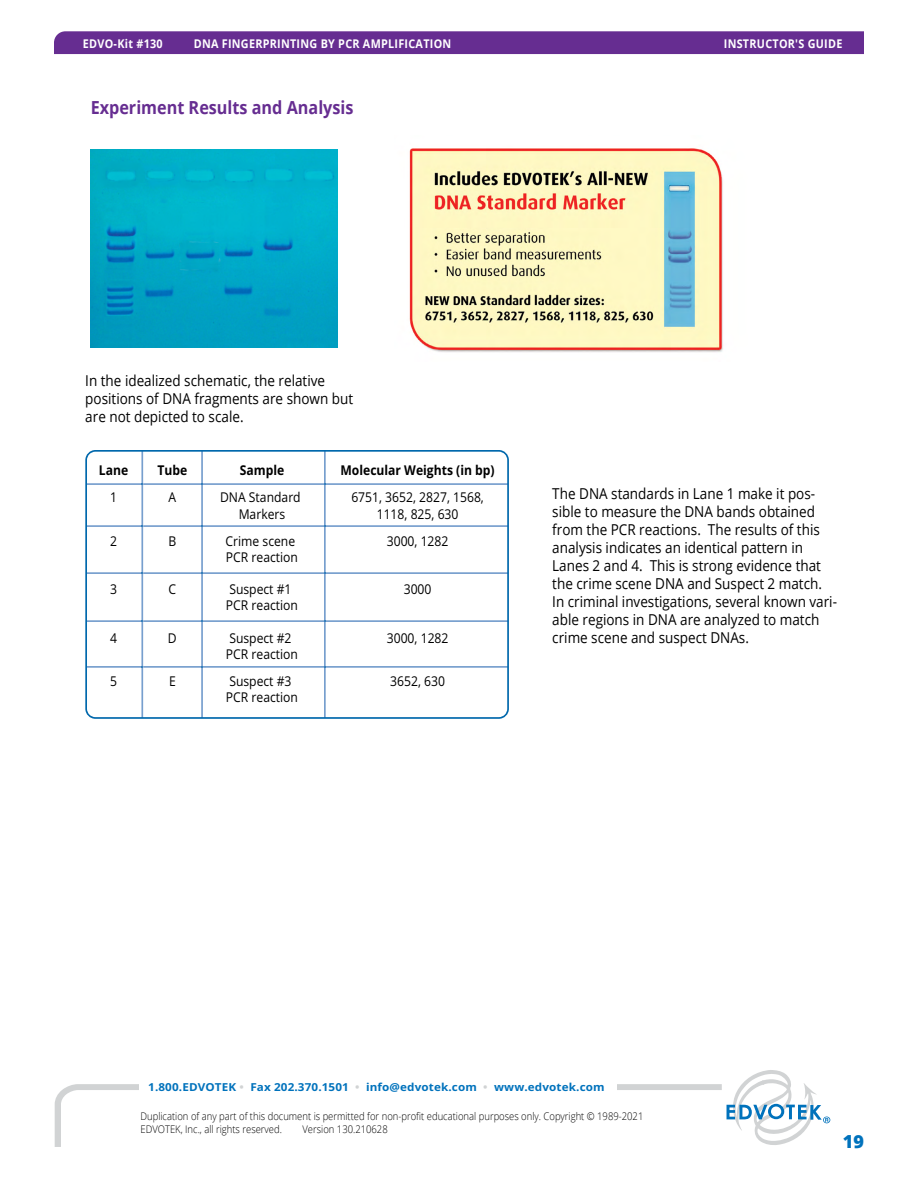
<style>
.page{position:relative;width:918px;height:1188px;background:#fff}
.page>*{position:absolute;margin:0;border:0;box-sizing:border-box;transform-origin:0 0}
.t1{font:700 18px "Open Sans";color:#662d91;scale:.9 1}
.t2{font:800 18px "Open Sans";color:#0072bc}
.t3{font:15px/18px "Open Sans";color:#000;scale:.9 1}
.t4{font:13.5px "Open Sans";color:#000;scale:.9 1}
.t5{font:700 13.5px "Open Sans";color:#000;scale:.9 1}
.t6{font:700 12px "Open Sans";letter-spacing:.025em;color:#fff;scale:.9 1}
.t7{font:700 10.95px "Open Sans";letter-spacing:.01em;color:#0072bc;scale:1.06 1}
.t8{font:300 10.5px/12.6px "Open Sans";color:#000;scale:.9 1}
.s1{color:#d1d3d4}
</style>
<div class="page">
<img style="left:409px;top:148px;width:314px;height:205px">
<img style="left:91px;top:149px;width:247px;height:199px">
<svg style="left:85px;top:450px;width:424px;height:269px"></svg>
<svg style="left:55px;top:1084px;width:672px;height:63px"></svg>
<div style="left:139px;top:1076px;width:478px;height:22px;background:#fff"></div>
<svg style="left:727px;top:1070px;width:103px;height:75px"></svg>
<div style="left:221px;top:1136px;width:506px;height:25px;background:#fff"></div>
<div style="left:54px;top:31px;width:810px;height:23px;background:#662d91"></div>
<p class="t6" style="left:83px;top:35px;width:90px">EDVO-Kit #130</p>
<p class="t6" style="left:194px;top:35px;width:288px">DNA FINGERPRINTING BY PCR AMPLIFICATION</p>
<p class="t6" style="left:724px;top:35px;width:133px">INSTRUCTOR'S GUIDE</p>
<p class="t1" style="left:91px;top:94px;width:294px">Experiment Results and Analysis</p>
<p class="t3" style="left:85px;top:371px;width:299px">In the idealized schematic, the relative positions of DNA fragments are shown but are not depicted to scale.</p>
<p class="t5" style="left:99px;top:461px;width:34px">Lane</p>
<p class="t5" style="left:157px;top:461px;width:35px">Tube</p>
<p class="t5" style="left:240px;top:461px;width:51px">Sample</p>
<p class="t5" style="left:341px;top:461px;width:173px">Molecular Weights (in bp)</p>
<p class="t4" style="left:110px;top:488px;width:9px">1</p>
<p class="t4" style="left:168px;top:488px;width:10px">A</p>
<p class="t4" style="left:220px;top:488px;width:91px">DNA Standard</p>
<p class="t4" style="left:351px;top:488px;width:149px">6751, 3652, 2827, 1568,</p>
<p class="t4" style="left:239px;top:505px;width:53px">Markers</p>
<p class="t4" style="left:377px;top:505px;width:92px">1118, 825, 630</p>
<p class="t4" style="left:110px;top:532px;width:9px">2</p>
<p class="t4" style="left:168px;top:532px;width:10px">B</p>
<p class="t4" style="left:226px;top:532px;width:79px">Crime scene</p>
<p class="t4" style="left:387px;top:532px;width:70px">3000, 1282</p>
<p class="t4" style="left:226px;top:548px;width:82px">PCR reaction</p>
<p class="t4" style="left:110px;top:580px;width:9px">3</p>
<p class="t4" style="left:169px;top:580px;width:10px">C</p>
<p class="t4" style="left:229px;top:580px;width:71px">Suspect #1</p>
<p class="t4" style="left:404px;top:580px;width:32px">3000</p>
<p class="t4" style="left:226px;top:596px;width:82px">PCR reaction</p>
<p class="t4" style="left:110px;top:629px;width:9px">4</p>
<p class="t4" style="left:168px;top:629px;width:11px">D</p>
<p class="t4" style="left:229px;top:629px;width:71px">Suspect #2</p>
<p class="t4" style="left:387px;top:629px;width:70px">3000, 1282</p>
<p class="t4" style="left:226px;top:645px;width:82px">PCR reaction</p>
<p class="t4" style="left:110px;top:672px;width:9px">5</p>
<p class="t4" style="left:169px;top:672px;width:9px">E</p>
<p class="t4" style="left:229px;top:672px;width:71px">Suspect #3</p>
<p class="t4" style="left:390px;top:672px;width:62px">3652, 630</p>
<p class="t4" style="left:226px;top:688px;width:82px">PCR reaction</p>
<p class="t3" style="left:552px;top:484px;width:318px">The DNA standards in Lane 1 make it pos&shy;sible to measure the DNA bands obtained from the PCR reactions. The results of this analysis indicates an identical pattern in Lanes 2 and 4. This is strong evidence that the crime scene DNA and Suspect 2 match.<br>In criminal investigations, several known vari&shy;able regions in DNA are analyzed to match crime scene and suspect DNAs.</p>
<p class="t7" style="left:148px;top:1079px;width:432px">1.800.EDVOTEK <span class="s1">•</span> Fax 202.370.1501 <span class="s1">•</span> info@edvotek.com <span class="s1">•</span> www.edvotek.com</p>
<p class="t8" style="left:141px;top:1110px;width:560px">Duplication of any part of this document is permitted for non-profit educational purposes only. Copyright © 1989-2021<br>EDVOTEK, Inc., all rights reserved.</p>
<p class="t8" style="left:303px;top:1122px;width:96px">Version 130.210628</p>
<p class="t2" style="left:843px;top:1128px;width:23px">19</p>
</div>
